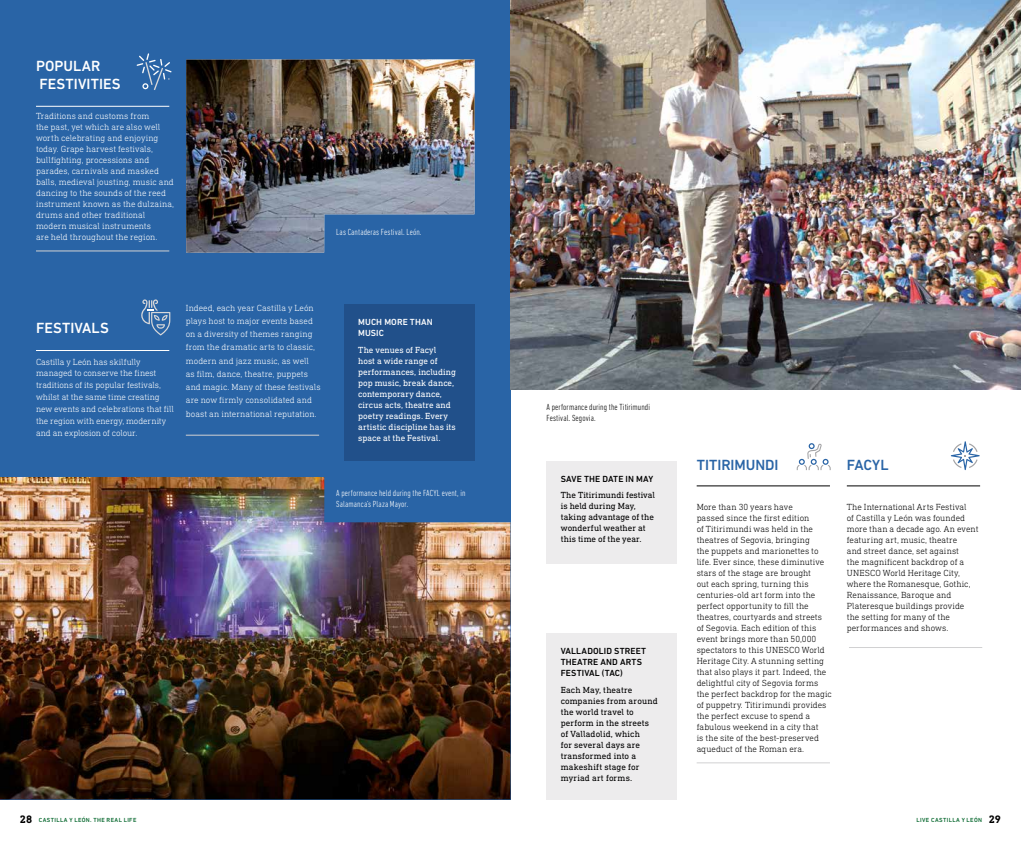
<style>
.page{position:relative;width:1021px;height:842px;background:#fff}
.page>*{position:absolute;margin:0;border:0;box-sizing:border-box;transform-origin:0 0}
.t1{font:500 15px/18px "DIN Next LT Pro";letter-spacing:.005em;color:#fff}
.t2{font:500 15px "DIN Next LT Pro";letter-spacing:-.005em;color:#2964a6}
.t3{font:700 11px "DIN Next Slab Pro";color:#000}
.t4{font:300 9px/11px "DIN Next Slab Pro";color:#000}
.t5{font:300 9px/11px "DIN Next Slab Pro";color:#fff}
.t6{font:9px/11px "DIN Next Slab Pro";letter-spacing:.01em;color:#000}
.t7{font:9px/11px "DIN Next Slab Pro";color:#fff}
.t8{font:300 condensed 9px/10.8px "DIN Next LT Pro";letter-spacing:.015em;color:#fff}
.t9{font:500 9px/10.8px "DIN Next LT Pro";letter-spacing:.02em;color:#000}
.t10{font:300 condensed 9px/10.8px "DIN Next LT Pro";letter-spacing:.015em;color:#000}
.t11{font:500 9px/10.8px "DIN Next LT Pro";letter-spacing:.015em;color:#fff}
.t12{font:500 6px "DIN Next LT Pro";letter-spacing:.065em;color:#07682e}
</style>
<div class="page">
<div style="left:0;top:0;width:510px;height:799px;background:#2964a6"></div>
<img style="left:186px;top:60px;width:288px;height:193px">
<div style="left:546px;top:461px;width:131px;height:102px;background:#edeced"></div>
<img style="left:510px;top:0;width:510px;height:389px">
<img style="left:0;top:477px;width:510px;height:322px">
<div style="left:344px;top:304px;width:130px;height:157px;background:#21508a"></div>
<div style="left:546px;top:633px;width:131px;height:166px;background:#edeced"></div>
<hr style="left:696px;top:485px;width:134px;height:1px;background:#000">
<hr style="left:696px;top:762px;width:134px;height:1px;background:#d1d1d2">
<hr style="left:846px;top:485px;width:134px;height:1px;background:#000">
<hr style="left:849px;top:647px;width:133px;height:1px;background:#d1d1d2">
<hr style="left:36px;top:106px;width:133px;height:1px;background:#fff">
<hr style="left:36px;top:250px;width:133px;height:1px;background:#d1d1d2">
<hr style="left:36px;top:350px;width:133px;height:1px;background:#fff">
<hr style="left:186px;top:435px;width:133px;height:1px;background:#d1d1d2">
<svg style="left:796px;top:443px;width:34px;height:27px"></svg>
<svg style="left:137px;top:53px;width:34px;height:37px"></svg>
<svg style="left:950px;top:441px;width:29px;height:29px"></svg>
<svg style="left:141px;top:299px;width:29px;height:36px"></svg>
<h1 class="t1" style="left:36px;top:57px;width:86px">POPULAR<br>FESTIVITIES</h1>
<p class="t5" style="left:36px;top:111px;width:139px">Traditions and customs from<br>the past, yet which are also well worth celebrating and enjoying today. Grape harvest festivals, bullfighting, processions and parades, carnivals and masked balls, medieval jousting, music and dancing to the sounds of the reed instrument known as the dulzaina, drums and other traditional modern musical instruments<br>are held throughout the region.</p>
<p class="t8" style="left:336px;top:227px;width:87px">Las Cantaderas Festival. León.</p>
<h1 class="t1" style="left:36px;top:319px;width:74px">FESTIVALS</h1>
<p class="t5" style="left:36px;top:355px;width:139px;line-height:11.9px">Castilla y León has skilfully managed to conserve the finest traditions of its popular festivals, whilst at the same time creating new events and celebrations that fill the region with energy, modernity and an explosion of colour.</p>
<p class="t5" style="left:186px;top:301px;width:136px;line-height:13.3px">Indeed, each year Castilla y León plays host to major events based on a diversity of themes ranging from the dramatic arts to classic, modern and jazz music, as well<br>as film, dance, theatre, puppets and magic. Many of these festivals are now firmly consolidated and boast an international reputation.</p>
<p class="t11" style="left:358px;top:317px;width:76px">MUCH MORE THAN<br>MUSIC</p>
<p class="t7" style="left:358px;top:344px;width:99px">The venues of Facyl<br>host a wide range of performances, including pop music, break dance, contemporary dance, circus acts, theatre and poetry readings. Every artistic discipline has its space at the Festival.</p>
<p class="t8" style="left:336px;top:487px;width:131px">A performance held during the FACYL event, in<br>Salamanca’s Plaza Mayor.</p>
<p class="t10" style="left:546px;top:402px;width:105px">A performance during the Titirimundi<br>Festival. Segovia.</p>
<p class="t9" style="left:561px;top:473px;width:94px">SAVE THE DATE IN MAY</p>
<p class="t6" style="left:561px;top:490px;width:96px">The Titirimundi festival is held during May, taking advantage of the wonderful weather at this time of the year.</p>
<p class="t9" style="left:560px;top:646px;width:87px">VALLADOLID STREET<br>THEATRE AND ARTS<br>FESTIVAL (TAC)</p>
<p class="t6" style="left:560px;top:684px;width:99px">Each May, theatre companies from around the world travel to perform in the streets of Valladolid, which<br>for several days are transformed into a makeshift stage for myriad art forms.</p>
<h1 class="t2" style="left:696px;top:457px;width:83px">TITIRIMUNDI</h1>
<p class="t4" style="left:696px;top:502px;width:137px">More than 30 years have<br>passed since the first edition<br>of Titirimundi was held in the theatres of Segovia, bringing<br>the puppets and marionettes to life. Ever since, these diminutive stars of the stage are brought<br>out each spring, turning this centuries-old art form into the perfect opportunity to fill the theatres, courtyards and streets<br>of Segovia. Each edition of this event brings more than 50,000 spectators to this UNESCO World<br>Heritage City. A stunning setting that also plays it part. Indeed, the delightful city of Segovia forms the perfect backdrop for the magic of puppetry. Titirimundi provides the perfect excuse to spend a fabulous weekend in a city that<br>is the site of the best-preserved aqueduct of the Roman era.</p>
<h1 class="t2" style="left:846px;top:457px;width:43px">FACYL</h1>
<p class="t4" style="left:846px;top:502px;width:133px">The International Arts Festival<br>of Castilla y León was founded more than a decade ago. An event featuring art, music, theatre<br>and street dance, set against<br>the magnificent backdrop of a<br>UNESCO World Heritage City, where the Romanesque, Gothic,<br>Renaissance, Baroque and<br>Plateresque buildings provide the setting for many of the performances and shows.</p>
<p class="t3" style="left:20px;top:813px;width:14px">28</p>
<p class="t3" style="left:988px;top:813px;width:14px">29</p>
<p class="t12" style="left:39px;top:816px;width:99px">CASTILLA Y LEÓN. THE REAL LIFE</p>
<p class="t12" style="left:916px;top:816px;width:67px">LIVE CASTILLA Y LEÓN</p>
</div>
